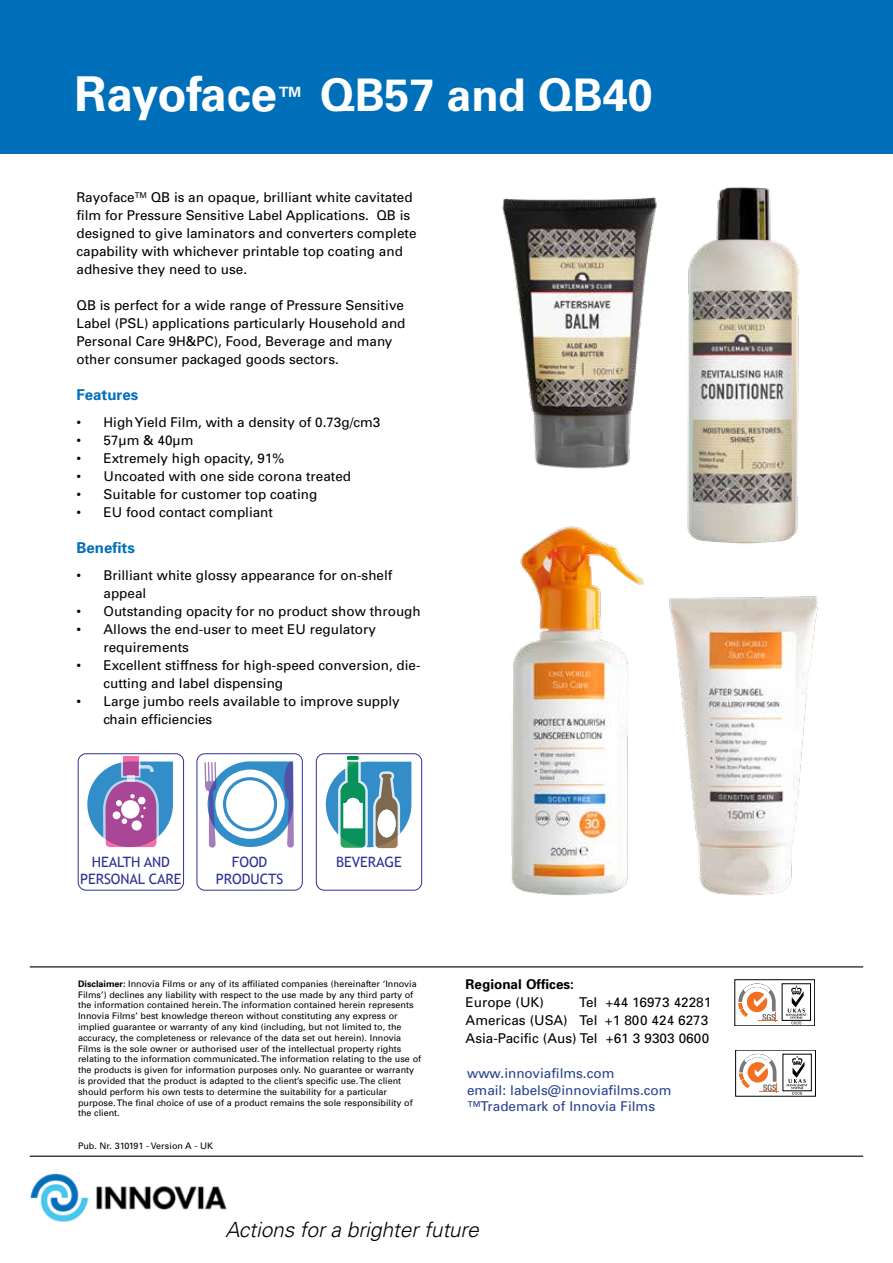
<style>
.page{position:relative;width:893px;height:1263px;background:#fff}
.page>*{position:absolute;margin:0;border:0;box-sizing:border-box;transform-origin:0 0}
.t1{font:700 45px "Univers LT Std";letter-spacing:-.005em;color:#fff}
.t2{font:italic 300 21px "Univers LT Std";letter-spacing:-.005em;color:#000}
.t3{font:700 15px "Univers";color:#006fba}
.t4{font:14.25px/17.1px "Trebuchet MS";letter-spacing:-.005em;color:#2e3192;text-align:center}
.t5{font:13.5px/18px "Univers";color:#000}
.t6{font:13.5px/16.5px "Univers";color:#25408f}
.t7{font:700 13.5px "Univers";color:#000}
.t8{font:9px/10.8px "Univers";color:#000}
.s1{font-size:48px}
.s2{font-size:28.05px}
.s3{font-weight:700}
</style>
<div class="page">
<div style="left:0;top:0;width:893px;height:153px;background:#006fba"></div>
<div style="left:735px;top:979px;width:80px;height:47px;border:1px solid #000"></div>
<svg style="left:738px;top:983px;width:40px;height:39px"></svg>
<div style="left:782px;top:983px;width:29px;height:37px;border:1px solid #000"></div>
<svg style="left:786px;top:985px;width:21px;height:39px"></svg>
<svg style="left:756px;top:1053px;width:56px;height:40px"></svg>
<div style="left:735px;top:1050px;width:81px;height:46px;border:1px solid #000"></div>
<svg style="left:739px;top:1054px;width:40px;height:38px"></svg>
<svg style="left:787px;top:1056px;width:20px;height:39px"></svg>
<hr style="left:30px;top:966px;width:833px;height:1px;background:#000">
<hr style="left:30px;top:1155px;width:833px;height:2px;background:#000">
<img style="left:30px;top:1173px;width:197px;height:49px">
<div style="left:316px;top:753px;width:106px;height:137px;border:1px solid #2e3192;border-radius:8px"></div>
<svg style="left:326px;top:754px;width:85px;height:95px"></svg>
<div style="left:378px;top:809px;width:18px;height:28px;background:#fff;border-radius:50%"></div>
<svg style="left:204px;top:761px;width:90px;height:87px"></svg>
<div style="left:197px;top:753px;width:106px;height:137px;border:1px solid #2e3192;border-radius:8px"></div>
<div style="left:121px;top:756px;width:19px;height:22px;border:2px solid #fff"></div>
<svg style="left:87px;top:761px;width:86px;height:87px"></svg>
<svg style="left:123px;top:756px;width:15px;height:20px"></svg>
<svg style="left:127px;top:776px;width:8px;height:6px"></svg>
<div style="left:78px;top:753px;width:106px;height:137px;border:1px solid #2e3192;border-radius:8px"></div>
<img style="left:511px;top:526px;width:307px;height:370px">
<img style="left:653px;top:187px;width:165px;height:406px">
<img style="left:502px;top:187px;width:169px;height:311px">
<h1 class="t1" style="left:75px;top:69px;width:579px"><span class="s1">Rayoface</span><span class="s2">™</span> QB57 and QB40</h1>
<p class="t5" style="left:77px;top:188px;width:342px">Rayoface<sup>TM</sup> QB is an opaque, brilliant white cavitated film for Pressure Sensitive Label Applications. QB is designed to give laminators and converters complete capability with whichever printable top coating and adhesive they need to use.</p>
<p class="t5" style="left:77px;top:296px;width:330px">QB is perfect for a wide range of Pressure Sensitive Label (PSL) applications particularly Household and Personal Care 9H&amp;PC), Food, Beverage and many other consumer packaged goods sectors.</p>
<p class="t3" style="left:77px;top:386px;width:63px">Features</p>
<p class="t5" style="left:77px;top:413px;width:305px">• High Yield Film, with a density of 0.73g/cm3</p>
<p class="t5" style="left:77px;top:431px;width:119px">• 57µm &amp; 40µm</p>
<p class="t5" style="left:77px;top:449px;width:209px">• Extremely high opacity, 91%</p>
<p class="t5" style="left:77px;top:467px;width:276px">• Uncoated with one side corona treated</p>
<p class="t5" style="left:77px;top:485px;width:242px">• Suitable for customer top coating</p>
<p class="t5" style="left:77px;top:503px;width:198px">• EU food contact compliant</p>
<p class="t3" style="left:77px;top:539px;width:60px">Benefits</p>
<p class="t5" style="left:104px;top:566px;width:290px;text-indent:-27px">• Brilliant white glossy appearance for on-shelf appeal</p>
<p class="t5" style="left:77px;top:602px;width:346px">• Outstanding opacity for no product show through</p>
<p class="t5" style="left:104px;top:620px;width:274px;text-indent:-27px">• Allows the end-user to meet EU regulatory requirements</p>
<p class="t5" style="left:104px;top:656px;width:318px;text-indent:-27px">• Excellent stiffness for high-speed conversion, die&shy;cutting and label dispensing</p>
<p class="t5" style="left:104px;top:692px;width:298px;text-indent:-27px">• Large jumbo reels available to improve supply chain efficiencies</p>
<p class="t4" style="left:80px;top:853px;width:103px">HEALTH AND<br>PERSONAL CARE</p>
<p class="t4" style="left:232px;top:853px;width:37px">FOOD</p>
<p class="t4" style="left:336px;top:853px;width:67px">BEVERAGE</p>
<p class="t4" style="left:216px;top:870px;width:69px">PRODUCTS</p>
<p class="t8" style="left:78px;top:978px;width:345px"><span class="s3">Disclaimer:</span> Innovia Films or any of its affiliated companies (hereinafter ‘Innovia Films’) declines any liability with respect to the use made by any third party of the information contained herein. The information contained herein represents Innovia Films’ best knowledge thereon without constituting any express or implied guarantee or warranty of any kind (including, but not limited to, the accuracy, the completeness or relevance of the data set out herein). Innovia Films is the sole owner or authorised user of the intellectual property rights relating to the information communicated. The information relating to the use of the products is given for information purposes only. No guarantee or warranty is provided that the product is adapted to the client’s specific use. The client should perform his own tests to determine the suitability for a particular purpose. The final choice of use of a product remains the sole responsibility of the client.</p>
<p class="t8" style="left:78px;top:1140px;width:137px">Pub. Nr. 310191 - Version A - UK</p>
<p class="t7" style="left:466px;top:976px;width:110px">Regional Offices:</p>
<p class="t5" style="left:466px;top:993px;width:80px">Europe (UK)</p>
<p class="t5" style="left:466px;top:993px;width:247px;text-indent:114px">Tel +44 16973 42281<br>Americas (USA) Tel +1 800 424 6273<br>Asia-Pacific (Aus) Tel +61 3 9303 0600</p>
<p class="t6" style="left:467px;top:1065px;width:206px">www.innoviafilms.com<br>email: labels@innoviafilms.com ™Trademark of Innovia Films</p>
<h2 class="t2" style="left:225px;top:1217px;width:255px">Actions for a brighter future</h2>
</div>
